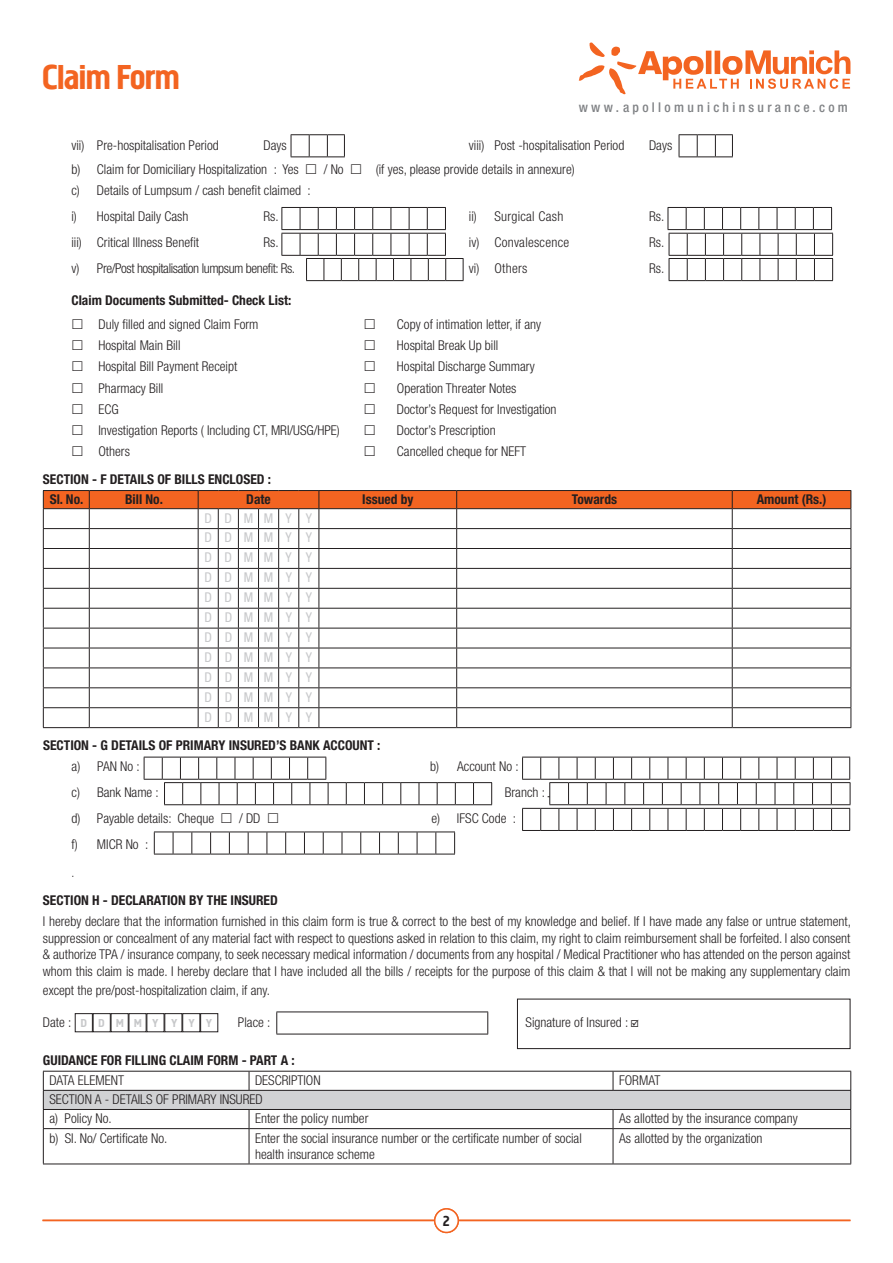
<style>
.page{position:relative;width:893px;height:1263px;background:#fff}
.page>*{position:absolute;margin:0;border:0;box-sizing:border-box;transform-origin:0 0}
.t1{font:36px "Megaphone";color:#f36421}
.t2{font:15px "Megaphone";color:#231f20}
.t3{font:300 condensed 13.5px/16.5px "Helvetica Neue LT Std";color:#231f20}
.t4{font:700 condensed 13.5px/20.2px "Helvetica Neue LT Std";color:#231f20}
.t5{font:condensed 13.5px/20px "Helvetica Neue LT Std";letter-spacing:.885em;color:#c7c8ca;text-align:justify}
.t6{font:300 condensed 13.5px "Helvetica Neue LT Std";letter-spacing:-.03em;color:#231f20}
.t7{font:300 condensed 13.5px "Helvetica Neue LT Std";letter-spacing:.02em;color:#231f20}
.t8{font:500 condensed 13.5px "Helvetica Neue LT Std";letter-spacing:.245em;color:#808285}
.t9{font:12px "Megaphone";letter-spacing:.965em;color:#c7c8ca}
.t10{font:300 condensed 12px "Helvetica Neue LT Std";color:#231f20}
</style>
<div class="page">
<hr style="left:43px;top:1220px;width:807px;height:1px;background:#f36421">
<div style="left:435px;top:1209px;width:23px;height:23px;background:#fff;border-radius:50%"></div>
<div style="left:434px;top:1208px;width:25px;height:25px;border:2px solid #f36421;border-radius:50%"></div>
<svg style="left:578px;top:42px;width:272px;height:52px"></svg>
<svg style="left:43px;top:490px;width:808px;height:238px"></svg>
<div style="left:43px;top:1090px;width:808px;height:19px;background:#d1d2d4"></div>
<hr style="left:43px;top:1071px;width:206px;height:1px;background:#231f20">
<hr style="left:249px;top:1071px;width:364px;height:1px;background:#231f20">
<svg style="left:249px;top:1071px;width:1px;height:19px"></svg>
<hr style="left:613px;top:1071px;width:238px;height:1px;background:#231f20">
<svg style="left:613px;top:1071px;width:1px;height:19px"></svg>
<hr style="left:43px;top:1090px;width:206px;height:1px;background:#231f20">
<hr style="left:249px;top:1090px;width:364px;height:1px;background:#231f20">
<hr style="left:613px;top:1090px;width:238px;height:1px;background:#231f20">
<hr style="left:43px;top:1109px;width:206px;height:1px;background:#231f20">
<svg style="left:43px;top:1071px;width:1px;height:57px"></svg>
<hr style="left:249px;top:1109px;width:364px;height:1px;background:#231f20">
<svg style="left:249px;top:1110px;width:1px;height:18px"></svg>
<hr style="left:613px;top:1109px;width:238px;height:1px;background:#231f20">
<svg style="left:613px;top:1110px;width:1px;height:18px"></svg>
<svg style="left:850px;top:1071px;width:1px;height:57px"></svg>
<hr style="left:43px;top:1128px;width:206px;height:1px;background:#231f20">
<hr style="left:43px;top:1129px;width:1px;height:34px;background:#231f20">
<hr style="left:249px;top:1128px;width:364px;height:1px;background:#231f20">
<hr style="left:249px;top:1129px;width:1px;height:34px;background:#231f20">
<hr style="left:613px;top:1128px;width:238px;height:1px;background:#231f20">
<hr style="left:613px;top:1129px;width:1px;height:34px;background:#231f20">
<hr style="left:850px;top:1129px;width:1px;height:34px;background:#231f20">
<hr style="left:43px;top:1163px;width:206px;height:1px;background:#231f20">
<hr style="left:249px;top:1163px;width:364px;height:1px;background:#231f20">
<hr style="left:613px;top:1163px;width:238px;height:1px;background:#231f20">
<svg style="left:144px;top:757px;width:348px;height:48px"></svg>
<svg style="left:154px;top:831px;width:301px;height:24px"></svg>
<hr style="left:276px;top:1011px;width:212px;height:1px;background:#231f20">
<svg style="left:276px;top:1012px;width:1px;height:22px"></svg>
<svg style="left:487px;top:1012px;width:1px;height:22px"></svg>
<hr style="left:276px;top:1034px;width:212px;height:1px;background:#231f20">
<div style="left:93px;top:1013px;width:18px;height:19px;border:1px solid #231f20"></div>
<div style="left:164px;top:1013px;width:18px;height:19px;border:1px solid #231f20"></div>
<div style="left:111px;top:1013px;width:18px;height:19px;border:1px solid #231f20"></div>
<div style="left:182px;top:1013px;width:18px;height:19px;border:1px solid #231f20"></div>
<div style="left:129px;top:1013px;width:18px;height:19px;border:1px solid #231f20"></div>
<div style="left:200px;top:1013px;width:18px;height:19px;border:1px solid #231f20"></div>
<div style="left:75px;top:1013px;width:18px;height:19px;border:1px solid #231f20"></div>
<div style="left:517px;top:999px;width:333px;height:50px;border:1px solid #231f20"></div>
<svg style="left:291px;top:134px;width:54px;height:23px"></svg>
<svg style="left:679px;top:134px;width:54px;height:23px"></svg>
<svg style="left:668px;top:207px;width:165px;height:74px"></svg>
<svg style="left:281px;top:207px;width:183px;height:74px"></svg>
<svg style="left:522px;top:757px;width:329px;height:74px"></svg>
<h1 class="t1" style="left:43px;top:56px;width:138px">Claim Form</h1>
<p class="t8" style="left:579px;top:99px;width:271px">www.apollomunichinsurance.com</p>
<p class="t3" style="left:71px;top:137px;width:149px">vii) Pre-hospitalisation Period</p>
<p class="t3" style="left:263px;top:137px;width:25px">Days</p>
<p class="t3" style="left:469px;top:137px;width:157px">viii) Post -hospitalisation Period</p>
<p class="t3" style="left:649px;top:137px;width:25px">Days</p>
<p class="t3" style="left:71px;top:161px;width:229px">b) Claim for Domiciliary Hospitalization : Yes</p>
<p class="t3" style="left:324px;top:161px;width:21px">/ No</p>
<p class="t3" style="left:376px;top:161px;width:201px">(if yes, please provide details in annexure)</p>
<p class="t3" style="left:71px;top:177px;width:241px;line-height:26px">c) Details of Lumpsum / cash benefit claimed : i) Hospital Daily Cash</p>
<p class="t3" style="left:263px;top:208px;width:17px">Rs.</p>
<p class="t7" style="left:469px;top:209px;width:96px">ii) Surgical Cash</p>
<p class="t3" style="left:649px;top:208px;width:17px">Rs.</p>
<p class="t3" style="left:71px;top:234px;width:129px">iii) Critical Illness Benefit</p>
<p class="t3" style="left:263px;top:234px;width:17px">Rs.</p>
<p class="t7" style="left:469px;top:234px;width:102px">iv) Convalescence</p>
<p class="t3" style="left:649px;top:234px;width:17px">Rs.</p>
<p class="t6" style="left:71px;top:260px;width:225px">v) Pre/Post hospitalisation lumpsum benefit: Rs.</p>
<p class="t7" style="left:469px;top:260px;width:60px">vi) Others</p>
<p class="t3" style="left:649px;top:260px;width:17px">Rs.</p>
<p class="t4" style="left:71px;top:290px;width:221px">Claim Documents Submitted- Check List:</p>
<p class="t3" style="left:98px;top:316px;width:162px">Duly filled and signed Claim Form</p>
<p class="t3" style="left:397px;top:316px;width:146px">Copy of intimation letter, if any</p>
<p class="t3" style="left:98px;top:337px;width:84px">Hospital Main Bill</p>
<p class="t3" style="left:397px;top:337px;width:103px">Hospital Break Up bill</p>
<p class="t3" style="left:98px;top:358px;width:140px">Hospital Bill Payment Receipt</p>
<p class="t3" style="left:397px;top:358px;width:139px">Hospital Discharge Summary</p>
<p class="t3" style="left:98px;top:379px;width:66px">Pharmacy Bill</p>
<p class="t3" style="left:397px;top:379px;width:121px">Operation Threater Notes</p>
<p class="t3" style="left:98px;top:401px;width:22px">ECG</p>
<p class="t3" style="left:397px;top:401px;width:161px">Doctor’s Request for Investigation</p>
<p class="t3" style="left:98px;top:422px;width:243px">Investigation Reports ( Including CT, MRI/USG/HPE)</p>
<p class="t3" style="left:397px;top:422px;width:100px">Doctor’s Prescription</p>
<p class="t3" style="left:98px;top:443px;width:33px">Others</p>
<p class="t3" style="left:397px;top:443px;width:131px">Cancelled cheque for NEFT</p>
<p class="t4" style="left:50px;top:469px;width:223px;text-indent:-7px">SECTION - F DETAILS OF BILLS ENCLOSED :<br>Sl. No.</p>
<p class="t4" style="left:125px;top:489px;width:39px">Bill No.</p>
<p class="t4" style="left:246px;top:489px;width:26px">Date</p>
<p class="t4" style="left:362px;top:489px;width:53px">Issued by</p>
<p class="t4" style="left:572px;top:489px;width:47px">Towards</p>
<p class="t4" style="left:757px;top:489px;width:71px">Amount (Rs.)</p>
<p class="t5" style="left:204px;top:508px;width:109px">DDMMY Y DDMMY Y DDMMY Y DDMMY Y DDMMY Y DDMMY Y DDMMY Y DDMMY Y DDMMY Y DDMMY Y DDMMY Y</p>
<p class="t4" style="left:43px;top:735px;width:339px">SECTION - G DETAILS OF PRIMARY INSURED’S BANK ACCOUNT :</p>
<p class="t3" style="left:72px;top:758px;width:70px">a) PAN No :</p>
<p class="t3" style="left:430px;top:758px;width:90px">b) Account No :</p>
<p class="t3" style="left:72px;top:784px;width:89px">c) Bank Name :</p>
<p class="t3" style="left:505px;top:784px;width:42px">Branch :</p>
<p class="t3" style="left:71px;top:810px;width:144px">d) Payable details: Cheque</p>
<p class="t3" style="left:239px;top:810px;width:23px">/ DD</p>
<p class="t3" style="left:431px;top:810px;width:86px">e) IFSC Code :</p>
<p class="t10" style="left:71px;top:866px;width:4px">.</p>
<p class="t4" style="left:43px;top:890px;width:236px">SECTION H - DECLARATION BY THE INSURED</p>
<p class="t3" style="left:43px;top:913px;width:809px;text-align:justify">I hereby declare that the information furnished in this claim form is true &amp; correct to the best of my knowledge and belief. If I have made any false or untrue statement, suppression or concealment of any material fact with respect to questions asked in relation to this claim, my right to claim reimbursement shall be forfeited. I also consent &amp; authorize TPA / insurance company, to seek necessary medical information / documents from any hospital / Medical Practitioner who has attended on the person against whom this claim is made. I hereby declare that I have included all the bills / receipts for the purpose of this claim &amp; that I will not be making any supplementary claim</p>
<p class="t3" style="left:43px;top:982px;width:229px">except the pre/post-hospitalization claim, if any.</p>
<p class="t3" style="left:43px;top:1014px;width:30px">Date :</p>
<p class="t3" style="left:238px;top:1014px;width:34px">Place :</p>
<p class="t4" style="left:43px;top:1050px;width:253px">GUIDANCE FOR FILLING CLAIM FORM - PART A :</p>
<p class="t3" style="left:49px;top:1072px;width:76px">DATA ELEMENT</p>
<p class="t3" style="left:255px;top:1072px;width:67px">DESCRIPTION</p>
<p class="t3" style="left:619px;top:1072px;width:43px">FORMAT</p>
<p class="t3" style="left:49px;top:1090px;width:215px;line-height:19.2px">SECTION A - DETAILS OF PRIMARY INSURED a) Policy No.</p>
<p class="t9" style="left:81px;top:1016px;width:133px">DDMMY YYY</p>
<p class="t3" style="left:526px;top:1014px;width:115px">Signature of Insured : ☑</p>
<p class="t3" style="left:255px;top:1110px;width:115px">Enter the policy number</p>
<p class="t3" style="left:619px;top:1110px;width:180px">As allotted by the insurance company</p>
<p class="t3" style="left:49px;top:1129px;width:120px">b) SI. No/ Certificate No.</p>
<p class="t3" style="left:255px;top:1129px;width:328px">Enter the social insurance number or the certificate number of social health insurance scheme</p>
<p class="t3" style="left:619px;top:1129px;width:145px">As allotted by the organization</p>
<p class="t2" style="left:443px;top:1212px;width:8px">2</p>
</div>
